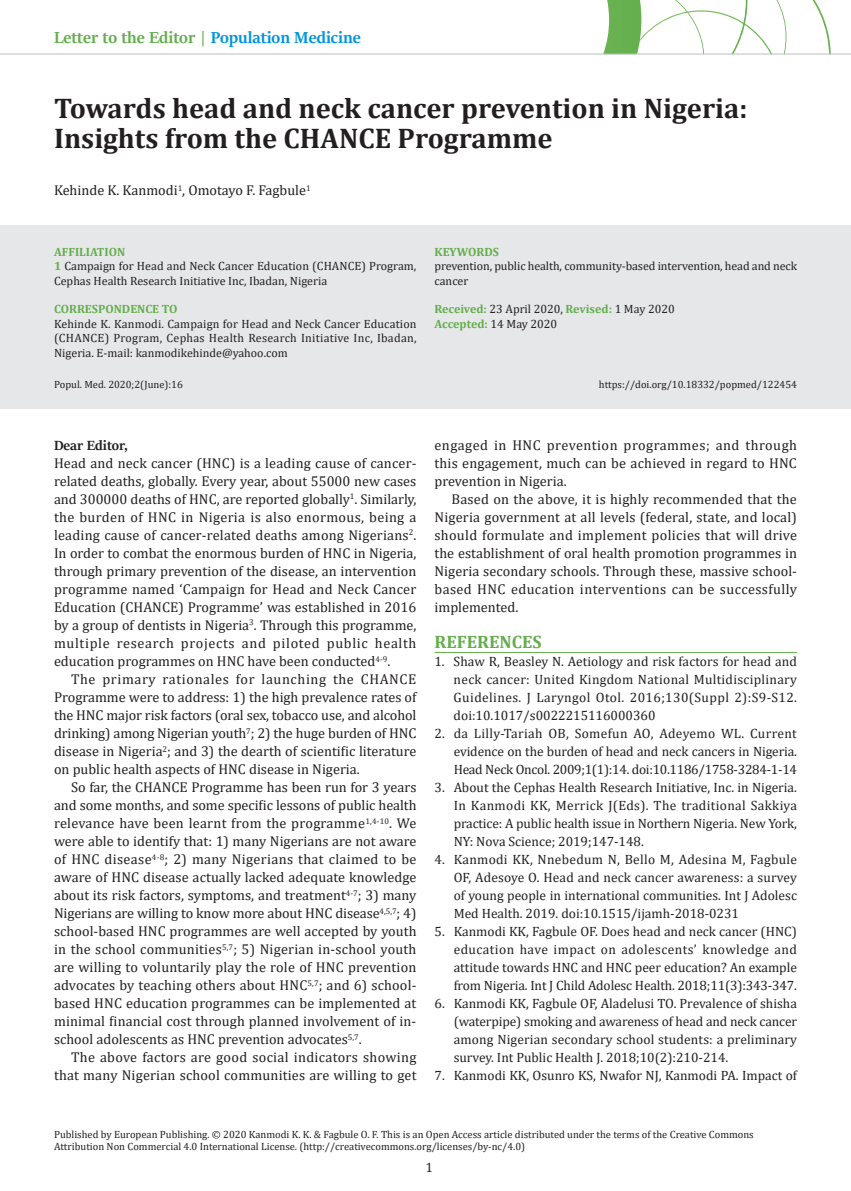
<style>
.page{position:relative;width:851px;height:1191px;background:#fff}
.page>*{position:absolute;margin:0;border:0;box-sizing:border-box;transform-origin:0 0}
.t1{font:700 28.5px/30px "Cambria";color:#231f20}
.t2{font:700 18px "Sitka Banner";color:#64ae4d}
.t3{font:700 18px "Cambria";color:#64ae4d}
.t4{font:700 15px "Sitka Banner";color:#231f20}
.t5{font:14.25px/18px "Cambria";color:#231f20;text-align:justify}
.t6{font:13.5px/18px "Cambria";color:#231f20;text-align:justify}
.t7{font:12px/14.4px "Cambria";color:#231f20}
.t8{font:700 12px "Cambria";color:#64ae4d}
.t9{font:10.5px/12.6px "Cambria";color:#231f20}
.s1{color:#0095d9}
.s2{font-weight:700;color:#64ae4d}
</style>
<div class="page">
<svg style="left:536px;top:0;width:294px;height:54px"></svg>
<hr style="left:0;top:54px;width:850px;height:1px;background:#bcbdc0">
<div style="left:0;top:225px;width:850px;height:184px;background:#e6e7e9"></div>
<hr style="left:434px;top:652px;width:362px;height:1px;background:#64ae4d">
<p class="t2" style="left:54px;top:25px;width:308px">Letter to the Editor | <span class="s1">Population Medicine</span></p>
<h1 class="t1" style="left:54px;top:93px;width:694px">Towards head and neck cancer prevention in Nigeria:<br>Insights from the CHANCE Programme</h1>
<p class="t5" style="left:54px;top:181px;width:258px">Kehinde K. Kanmodi<sup>1</sup>, Omotayo F. Fagbule<sup>1</sup></p>
<p class="t7" style="left:54px;top:244px;width:364px"><span class="s2">AFFILIATION<br>1</span> Campaign for Head and Neck Cancer Education (CHANCE) Program,<br>Cephas Health Research Initiative Inc, Ibadan, Nigeria</p>
<p class="t8" style="left:54px;top:301px;width:125px">CORRESPONDENCE TO</p>
<p class="t7" style="left:54px;top:316px;width:364px;text-align:justify">Kehinde K. Kanmodi. Campaign for Head and Neck Cancer Education (CHANCE) Program, Cephas Health Research Initiative Inc, Ibadan, Nigeria. E-mail: kanmodikehinde@yahoo.com</p>
<p class="t8" style="left:434px;top:243px;width:66px">KEYWORDS</p>
<p class="t7" style="left:434px;top:259px;width:364px">prevention, public health, community-based intervention, head and neck cancer</p>
<p class="t7" style="left:434px;top:302px;width:242px"><span class="s2">Received:</span> 23 April 2020, <span class="s2">Revised:</span> 1 May 2020<br><span class="s2">Accepted:</span> 14 May 2020</p>
<p class="t9" style="left:54px;top:378px;width:130px">Popul. Med. 2020;2(June):16</p>
<p class="t9" style="left:598px;top:378px;width:199px">https://doi.org/10.18332/popmed/122454</p>
<p class="t4" style="left:54px;top:435px;width:75px">Dear Editor,</p>
<p class="t5" style="left:54px;top:454px;width:364px">Head and neck cancer (HNC) is a leading cause of cancer&shy;related deaths, globally. Every year, about 55000 new cases and 300000 deaths of HNC, are reported globally<sup>1</sup>. Similarly, the burden of HNC in Nigeria is also enormous, being a leading cause of cancer-related deaths among Nigerians<sup>2</sup>.<br>In order to combat the enormous burden of HNC in Nigeria, through primary prevention of the disease, an intervention programme named ‘Campaign for Head and Neck Cancer Education (CHANCE) Programme’ was established in 2016 by a group of dentists in Nigeria<sup>3</sup>. Through this programme, multiple research projects and piloted public health education programmes on HNC have been conducted<sup>4-9</sup>.</p>
<p class="t5" style="left:54px;top:670px;width:364px;text-indent:17px">The primary rationales for launching the CHANCE Programme were to address: 1) the high prevalence rates of the HNC major risk factors (oral sex, tobacco use, and alcohol drinking) among Nigerian youth<sup>7</sup>; 2) the huge burden of HNC disease in Nigeria<sup>2</sup>; and 3) the dearth of scientific literature on public health aspects of HNC disease in Nigeria.</p>
<p class="t5" style="left:54px;top:778px;width:364px;text-indent:17px">So far, the CHANCE Programme has been run for 3 years and some months, and some specific lessons of public health relevance have been learnt from the programme<sup>1,4-10</sup>. We were able to identify that: 1) many Nigerians are not aware of HNC disease<sup>4-8</sup>; 2) many Nigerians that claimed to be aware of HNC disease actually lacked adequate knowledge about its risk factors, symptoms, and treatment<sup>4-7</sup>; 3) many Nigerians are willing to know more about HNC disease<sup>4,5,7</sup>; 4) school-based HNC programmes are well accepted by youth in the school communities<sup>5,7</sup>; 5) Nigerian in-school youth are willing to voluntarily play the role of HNC prevention advocates by teaching others about HNC<sup>5,7</sup>; and 6) school&shy;based HNC education programmes can be implemented at minimal financial cost through planned involvement of in&shy;school adolescents as HNC prevention advocates<sup>5,7</sup>.</p>
<p class="t5" style="left:54px;top:1048px;width:364px;text-align:right">The above factors are good social indicators showing that many Nigerian school communities are willing to get</p>
<p class="t5" style="left:434px;top:436px;width:364px">engaged in HNC prevention programmes; and through this engagement, much can be achieved in regard to HNC prevention in Nigeria.</p>
<p class="t5" style="left:434px;top:490px;width:364px;text-indent:17px">Based on the above, it is highly recommended that the Nigeria government at all levels (federal, state, and local) should formulate and implement policies that will drive the establishment of oral health promotion programmes in Nigeria secondary schools. Through these, massive school&shy;based HNC education interventions can be successfully implemented.</p>
<p class="t3" style="left:434px;top:629px;width:109px">REFERENCES</p>
<p class="t6" style="left:453px;top:652px;width:345px;text-indent:-19px">1. Shaw R, Beasley N. Aetiology and risk factors for head and neck cancer: United Kingdom National Multidisciplinary Guidelines. J Laryngol Otol. 2016;130(Suppl 2):S9-S12. doi:10.1017/s0022215116000360</p>
<p class="t6" style="left:453px;top:724px;width:345px;text-indent:-19px">2. da Lilly-Tariah OB, Somefun AO, Adeyemo WL. Current evidence on the burden of head and neck cancers in Nigeria.<br>Head Neck Oncol. 2009;1(1):14. doi:10.1186/1758-3284-1-14</p>
<p class="t6" style="left:453px;top:778px;width:345px;text-indent:-19px">3. About the Cephas Health Research Initiative, Inc. in Nigeria.<br>In Kanmodi KK, Merrick J(Eds). The traditional Sakkiya practice: A public health issue in Northern Nigeria. New York, NY: Nova Science; 2019;147-148.</p>
<p class="t6" style="left:453px;top:850px;width:345px;text-indent:-19px">4. Kanmodi KK, Nnebedum N, Bello M, Adesina M, Fagbule OF, Adesoye O. Head and neck cancer awareness: a survey of young people in international communities. Int J Adolesc Med Health. 2019. doi:10.1515/ijamh-2018-0231</p>
<p class="t6" style="left:453px;top:922px;width:345px;text-indent:-19px">5. Kanmodi KK, Fagbule OF. Does head and neck cancer (HNC) education have impact on adolescents’ knowledge and attitude towards HNC and HNC peer education? An example from Nigeria. Int J Child Adolesc Health. 2018;11(3):343-347.</p>
<p class="t6" style="left:453px;top:994px;width:345px;text-indent:-19px">6. Kanmodi KK, Fagbule OF, Aladelusi TO. Prevalence of shisha (waterpipe) smoking and awareness of head and neck cancer among Nigerian secondary school students: a preliminary survey. Int Public Health J. 2018;10(2):210-214.</p>
<p class="t6" style="left:434px;top:1066px;width:364px">7. Kanmodi KK, Osunro KS, Nwafor NJ, Kanmodi PA. Impact of</p>
<p class="t9" style="left:54px;top:1127px;width:701px">Published by European Publishing. © 2020 Kanmodi K. K. &amp; Fagbule O. F. This is an Open Access article distributed under the terms of the Creative Commons<br>Attribution Non Commercial 4.0 International License. (http://creativecommons.org/licenses/by-nc/4.0)</p>
<p class="t6" style="left:425px;top:1158px;width:9px">1</p>
</div>
